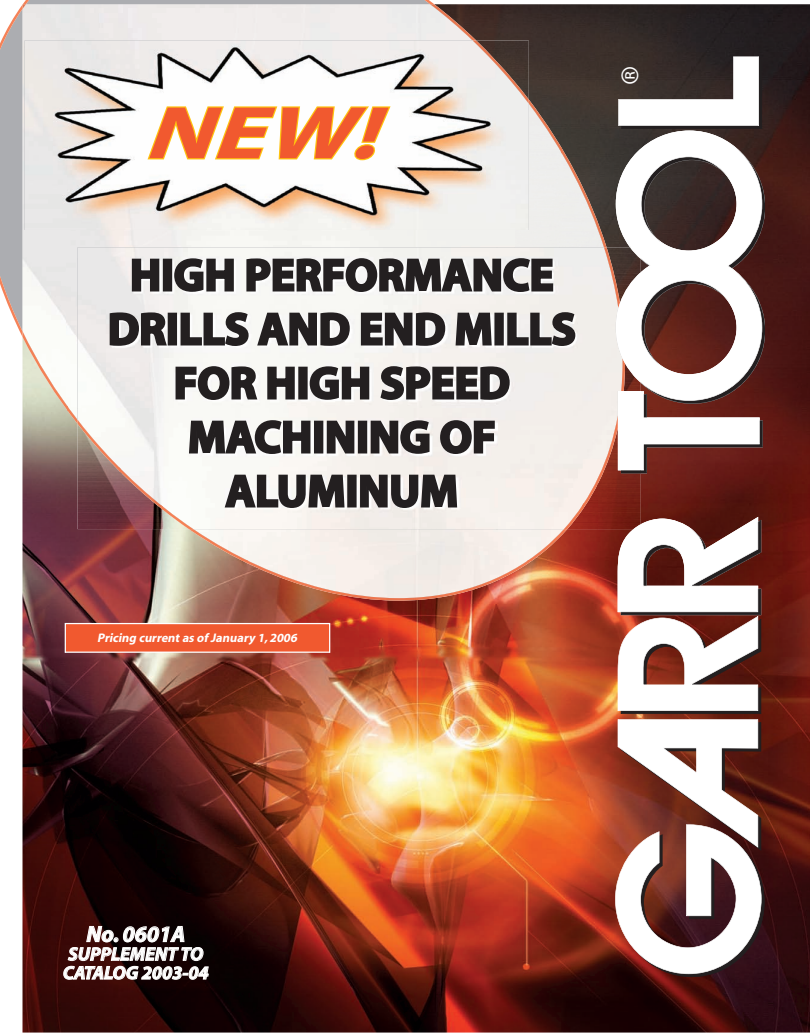
<style>
.page{position:relative;width:810px;height:1035px;background:#fff}
.page>*{position:absolute;margin:0;border:0;box-sizing:border-box;transform-origin:0 0}
.t1{font:italic 700 75px "Myriad";color:#f1592f;scale:1.3 1}
.t2{font:700 45px/54px "Myriad";color:#231f20;text-align:center}
.t3{font:37.5px "Myriad";color:#fff}
.t4{font:italic 700 22.5px "Myriad";color:#fff}
.t5{font:italic 700 18.75px/18.8px "Myriad";color:#fff}
.t6{font:italic 700 12.5px "Myriad";color:#fff}
</style>
<div class="page">
<img style="left:22px;top:4px;width:788px;height:1029px">
<img style="left:68px;top:348px;width:10px;height:53px">
<div style="left:156px;top:529px;width:360px;height:27px;background:#f5ede8"></div>
<img style="left:201px;top:555px;width:315px;height:43px">
<img style="left:577px;top:123px;width:30px;height:125px">
<img style="left:22px;top:348px;width:46px;height:94px">
<img style="left:67px;top:401px;width:11px;height:41px">
<img style="left:157px;top:529px;width:135px;height:32px">
<img style="left:516px;top:529px;width:91px;height:32px">
<img style="left:202px;top:560px;width:360px;height:41px">
<svg style="left:63px;top:921px;width:146px;height:59px;background:#513c3c"></svg>
<svg style="left:65px;top:623px;width:265px;height:30px;background:#f16741"></svg>
<svg style="left:762px;top:134px;width:3px;height:270px"></svg>
<svg style="left:618px;top:57px;width:144px;height:72px"></svg>
<svg style="left:616px;top:131px;width:146px;height:260px"></svg>
<svg style="left:641px;top:391px;width:122px;height:82px"></svg>
<img style="left:625px;top:383px;width:16px;height:134px">
<img style="left:78px;top:489px;width:41px;height:40px">
<img style="left:78px;top:348px;width:209px;height:60px">
<div style="left:287px;top:348px;width:210px;height:60px;background:#f6f2ef"></div>
<div style="left:497px;top:248px;width:86px;height:281px;background:#f3eeea"></div>
<img style="left:120px;top:408px;width:377px;height:81px">
<img style="left:119px;top:489px;width:378px;height:40px">
<img style="left:583px;top:248px;width:42px;height:281px">
<img style="left:78px;top:408px;width:42px;height:81px">
<img style="left:120px;top:448px;width:42px;height:81px">
<img style="left:162px;top:489px;width:42px;height:40px">
<img style="left:541px;top:489px;width:42px;height:40px">
<img style="left:621px;top:470px;width:20px;height:3px">
<img style="left:616px;top:248px;width:25px;height:135px">
<svg style="left:615px;top:517px;width:150px;height:460px"></svg>
<img style="left:618px;top:391px;width:23px;height:79px">
<svg style="left:0;top:0;width:577px;height:348px"></svg>
<svg style="left:174px;top:365px;width:86px;height:36px"></svg>
<svg style="left:266px;top:365px;width:30px;height:36px"></svg>
<div style="left:298px;top:367px;width:10px;height:33px;border:2px solid #231f20"></div>
<svg style="left:308px;top:365px;width:63px;height:36px"></svg>
<svg style="left:379px;top:365px;width:132px;height:36px"></svg>
<svg style="left:188px;top:419px;width:124px;height:36px"></svg>
<div style="left:314px;top:421px;width:9px;height:33px;border:2px solid #231f20"></div>
<svg style="left:326px;top:419px;width:30px;height:37px"></svg>
<div style="left:358px;top:421px;width:9px;height:33px;border:2px solid #231f20"></div>
<svg style="left:369px;top:419px;width:62px;height:37px"></svg>
<svg style="left:439px;top:419px;width:57px;height:36px"></svg>
<svg style="left:223px;top:473px;width:123px;height:36px"></svg>
<div style="left:347px;top:475px;width:10px;height:33px;border:2px solid #231f20"></div>
<svg style="left:359px;top:473px;width:99px;height:37px"></svg>
<h1 class="t1" style="left:143px;top:94px;width:204px">NEW!</h1>
<p class="t2" style="left:108px;top:250px;width:469px">HIGH PERFORMANCE<br>DRILLS AND END MILLS<br>FOR HIGH SPEED<br>MACHINING OF<br>ALUMINUM</p>
<p class="t3" style="left:616px;top:85px;width:21px;rotate:-90deg">®</p>
<p class="t6" style="left:97px;top:632px;width:204px">Pricing current as of January 1,2006</p>
<p class="t4" style="left:86px;top:922px;width:100px">No. 0601A</p>
<p class="t5" style="left:63px;top:945px;width:147px">SUPPLEMENT TO<br>CATALOG 2003-04</p>
</div>
